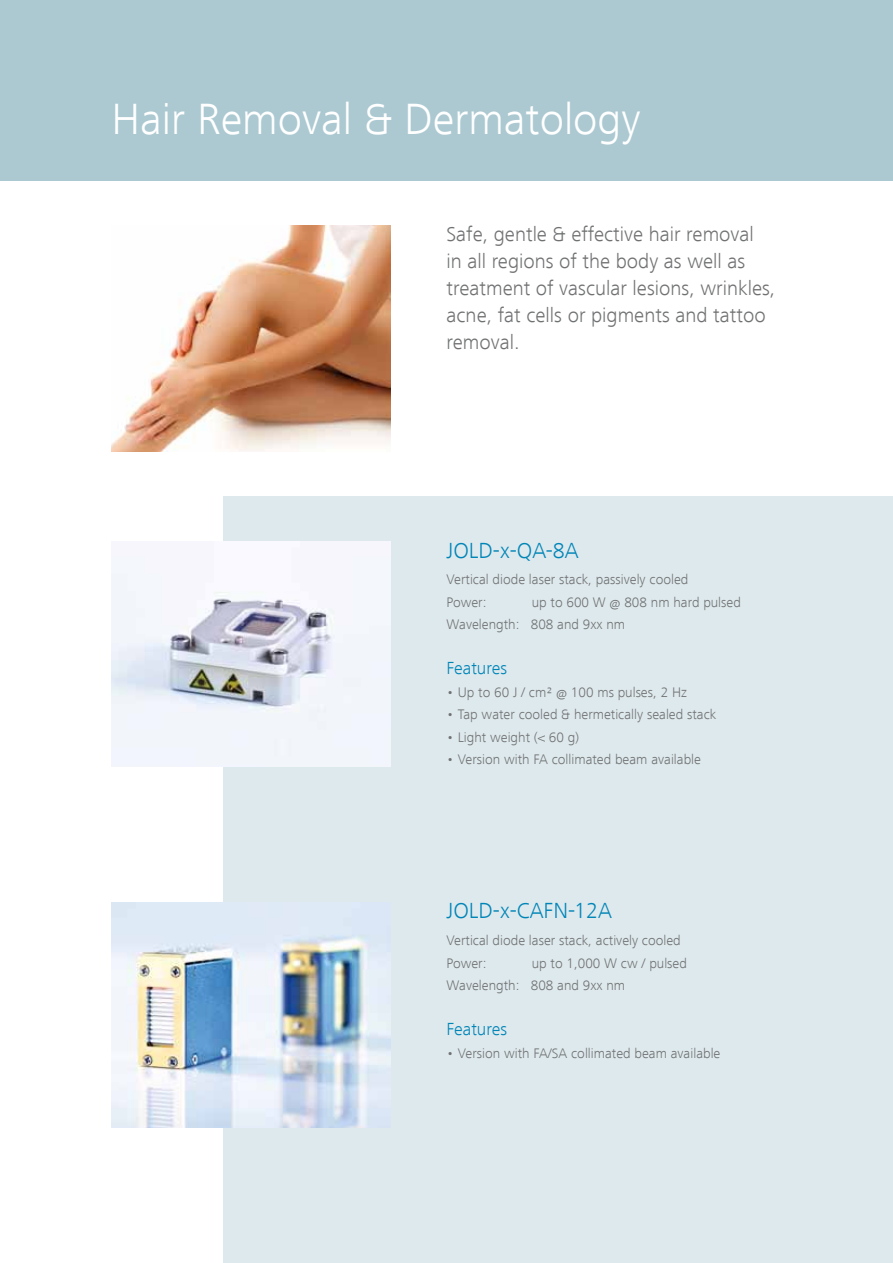
<style>
.page{position:relative;width:893px;height:1263px;background:#fff}
.page>*{position:absolute;margin:0;border:0;box-sizing:border-box;transform-origin:0 0}
.t1{font:300 45px "Frutiger Next LT";color:#fff}
.t2{font:300 22.5px "Frutiger Next LT";color:#0085b7}
.t3{font:300 21px/27px "Frutiger Next LT";color:#707172}
.t4{font:300 18px "Frutiger Next LT";color:#0085b7}
.t5{font:300 14.25px/22.5px "Frutiger Next LT";color:#707172}
</style>
<div class="page">
<div style="left:223px;top:496px;width:670px;height:767px;background:#dee9ed"></div>
<div style="left:0;top:0;width:893px;height:180px;background:#acc9d2"></div>
<img style="left:112px;top:902px;width:279px;height:226px">
<img style="left:112px;top:541px;width:279px;height:226px">
<img style="left:112px;top:226px;width:279px;height:225px">
<h1 class="t1" style="left:112px;top:94px;width:530px">Hair Removal &amp; Dermatology</h1>
<h3 class="t3" style="left:446px;top:220px;width:331px">Safe, gentle &amp; effective hair removal<br>in all regions of the body as well as treatment of vascular lesions, wrinkles, acne, fat cells or pigments and tattoo removal.</h3>
<h2 class="t2" style="left:446px;top:538px;width:134px">JOLD-x-QA-8A</h2>
<p class="t5" style="left:446px;top:568px;width:243px">Vertical diode laser stack, passively cooled<br>Power:</p>
<p class="t5" style="left:446px;top:591px;width:296px;text-indent:85px">up to 600 W @ 808 nm hard pulsed<br>Wavelength: 808 and 9xx nm</p>
<p class="t4" style="left:446px;top:658px;width:62px">Features</p>
<p class="t5" style="left:446px;top:681px;width:242px">• Up to 60 J / cm² @ 100 ms pulses, 2 Hz</p>
<p class="t5" style="left:446px;top:703px;width:271px">• Tap water cooled &amp; hermetically sealed stack</p>
<p class="t5" style="left:446px;top:726px;width:134px">• Light weight (&lt; 60 g)</p>
<p class="t5" style="left:446px;top:748px;width:256px">• Version with FA collimated beam available</p>
<h2 class="t2" style="left:446px;top:898px;width:167px">JOLD-x-CAFN-12A</h2>
<p class="t5" style="left:446px;top:929px;width:236px">Vertical diode laser stack, actively cooled<br>Power:</p>
<p class="t5" style="left:446px;top:952px;width:242px;text-indent:85px">up to 1,000 W cw / pulsed<br>Wavelength: 808 and 9xx nm</p>
<p class="t4" style="left:446px;top:1019px;width:62px">Features</p>
<p class="t5" style="left:446px;top:1042px;width:275px">• Version with FA/SA collimated beam available</p>
</div>
